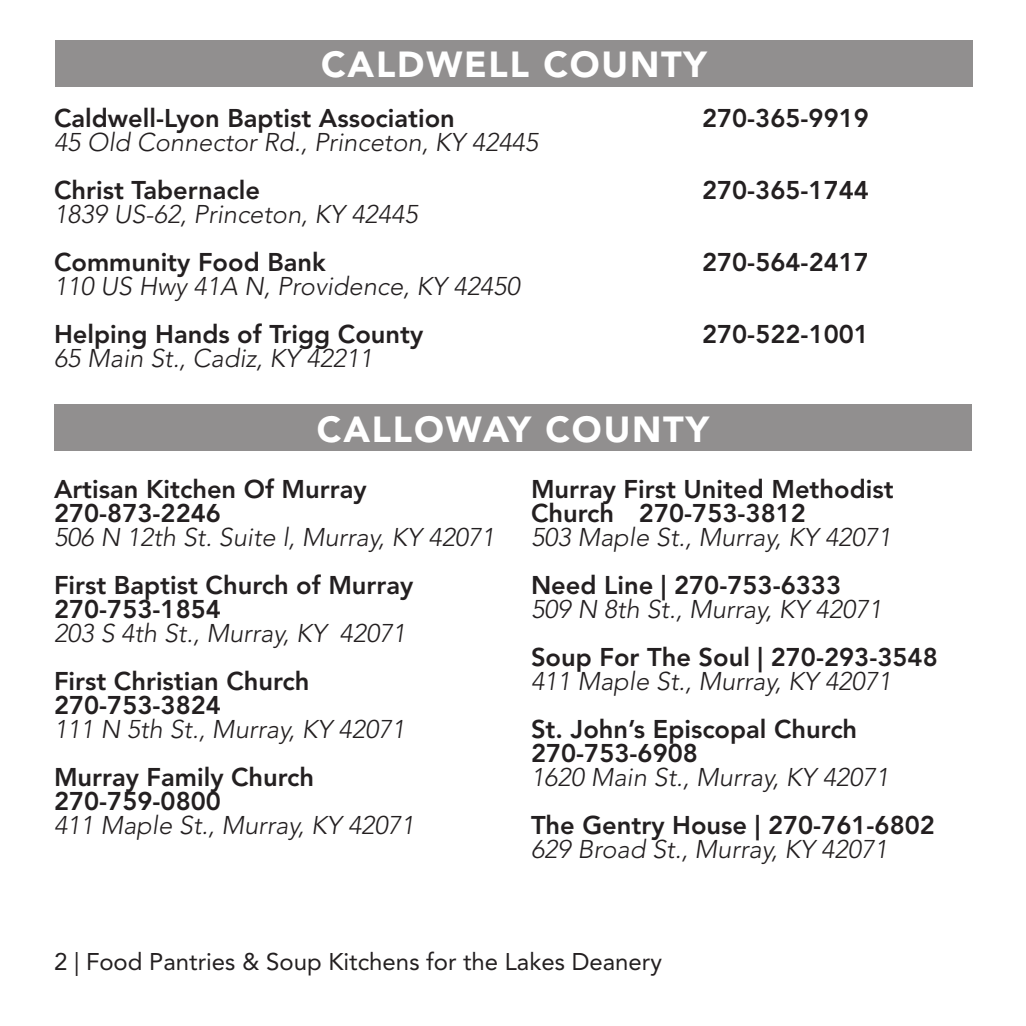
<style>
.page{position:relative;width:1026px;height:1026px;background:#fff}
.page>*{position:absolute;margin:0;border:0;box-sizing:border-box;transform-origin:0 0}
.t1{font:900 36px "Avenir LT Std";letter-spacing:.05em;color:#fff}
.t2{font:800 25.5px/24px "Avenir LT Std";color:#231f20}
.t3{font:italic 300 25.5px "Avenir LT Std";color:#231f20}
.t4{font:24px "Avenir LT Std";color:#231f20}
</style>
<div class="page">
<div style="left:55px;top:40px;width:918px;height:47px;background:#918f8f"></div>
<div style="left:54px;top:405px;width:918px;height:46px;background:#918f8f"></div>
<h1 class="t1" style="left:321px;top:43px;width:387px">CALDWELL COUNTY</h1>
<p class="t2" style="left:54px;top:109px;width:402px">Caldwell-Lyon Baptist Association</p>
<p class="t2" style="left:702px;top:109px;width:169px">270-365-9919</p>
<p class="t3" style="left:54px;top:132px;width:486px">45 Old Connector Rd., Princeton, KY 42445</p>
<p class="t2" style="left:54px;top:181px;width:208px">Christ Tabernacle</p>
<p class="t2" style="left:702px;top:181px;width:169px">270-365-1744</p>
<p class="t3" style="left:54px;top:204px;width:365px">1839 US-62, Princeton, KY 42445</p>
<p class="t2" style="left:54px;top:253px;width:273px">Community Food Bank</p>
<p class="t2" style="left:702px;top:253px;width:169px">270-564-2417</p>
<p class="t3" style="left:54px;top:276px;width:467px">110 US Hwy 41A N, Providence, KY 42450</p>
<p class="t2" style="left:54px;top:325px;width:371px">Helping Hands of Trigg County</p>
<p class="t2" style="left:702px;top:325px;width:169px">270-522-1001</p>
<p class="t3" style="left:54px;top:348px;width:320px">65 Main St., Cadiz, KY 42211</p>
<h1 class="t1" style="left:317px;top:408px;width:394px">CALLOWAY COUNTY</h1>
<p class="t2" style="left:54px;top:479px;width:314px">Artisan Kitchen Of Murray<br>270-873-2246</p>
<p class="t3" style="left:54px;top:526px;width:442px">506 N 12th St. Suite l, Murray, KY 42071</p>
<p class="t2" style="left:54px;top:575px;width:361px">First Baptist Church of Murray<br>270-753-1854</p>
<p class="t3" style="left:54px;top:622px;width:353px">203 S 4th St., Murray, KY 42071</p>
<p class="t2" style="left:54px;top:671px;width:257px">First Christian Church<br>270-753-3824</p>
<p class="t3" style="left:54px;top:718px;width:352px">111 N 5th St., Murray, KY 42071</p>
<p class="t2" style="left:54px;top:767px;width:262px">Murray Family Church<br>270-759-0800</p>
<p class="t3" style="left:54px;top:814px;width:362px">411 Maple St., Murray, KY 42071</p>
<p class="t2" style="left:531px;top:479px;width:364px">Murray First United Methodist<br>Church 270-753-3812</p>
<p class="t3" style="left:531px;top:526px;width:362px">503 Maple St., Murray, KY 42071</p>
<p class="t2" style="left:531px;top:575px;width:312px">Need Line | 270-753-6333</p>
<p class="t3" style="left:531px;top:598px;width:352px">509 N 8th St., Murray, KY 42071</p>
<p class="t2" style="left:531px;top:647px;width:408px">Soup For The Soul | 270-293-3548</p>
<p class="t3" style="left:531px;top:670px;width:362px">411 Maple St., Murray, KY 42071</p>
<p class="t2" style="left:531px;top:719px;width:328px">St. John’s Episcopal Church<br>270-753-6908</p>
<p class="t3" style="left:531px;top:766px;width:359px">1620 Main St., Murray, KY 42071</p>
<p class="t2" style="left:531px;top:815px;width:406px">The Gentry House | 270-761-6802</p>
<p class="t3" style="left:531px;top:838px;width:358px">629 Broad St., Murray, KY 42071</p>
<p class="t4" style="left:54px;top:951px;width:609px">2 | Food Pantries &amp; Soup Kitchens for the Lakes Deanery</p>
</div>
